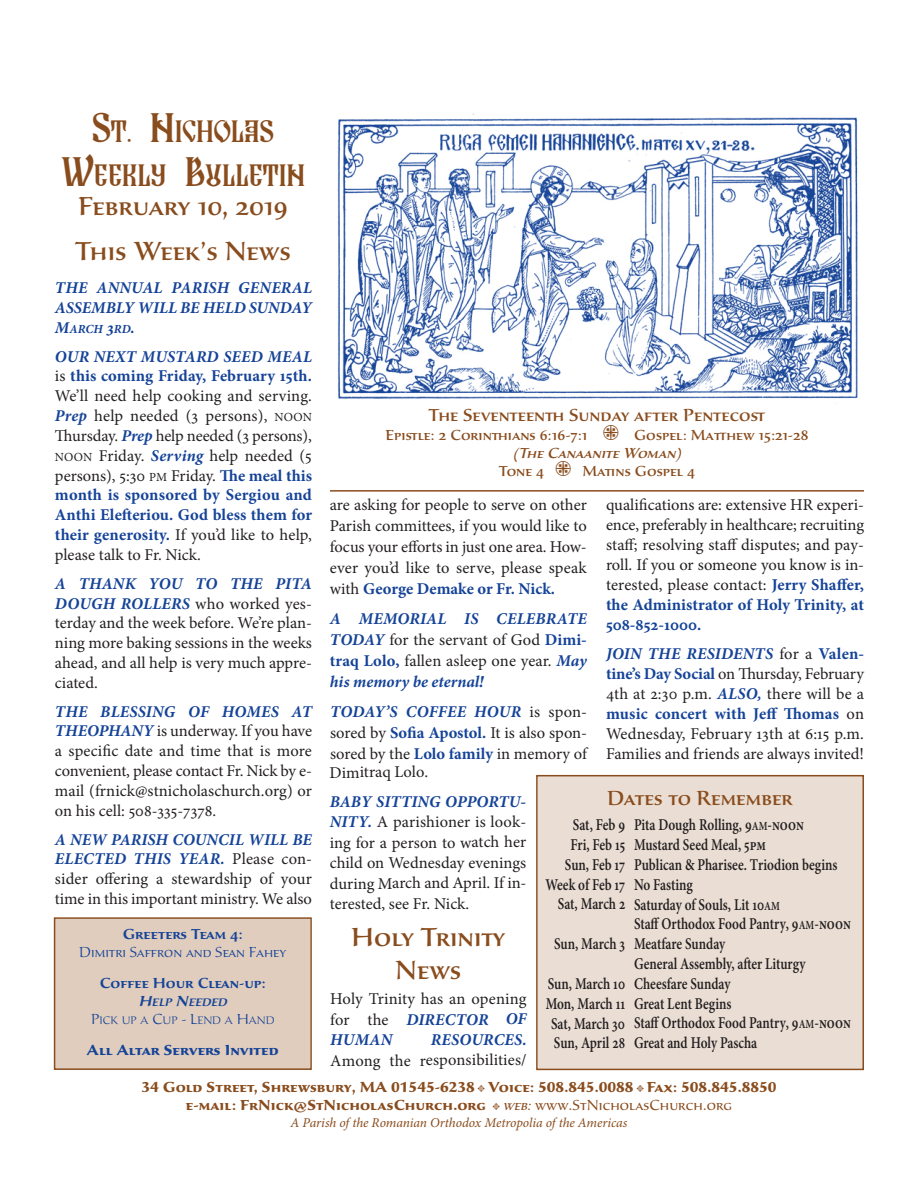
<style>
.page{position:relative;width:918px;height:1188px;background:#fff}
.page>*{position:absolute;margin:0;border:0;box-sizing:border-box;transform-origin:0 0}
.t1{font:500 27px/33px "Sava Pro";letter-spacing:-.005em;color:#894c1d;text-align:center}
.t2{font:27px "Old Romanian Ix";color:#894c1d}
.t3{font:500 21px "Sava Pro";color:#894c1d}
.t4{font:500 18px "Sava Pro";color:#894c1d}
.t5{font:16.5px/19.8px "Minion Pro";color:#231f20;text-align:justify}
.t6{font:600 16.5px "Minion Pro";color:#231f20;scale:.8 1}
.t7{font:italic 700 16.5px/21px "Minion Pro";color:#154398}
.t8{font:700 15px "Sava Pro";color:#894c1d}
.t9{font:500 15px "Sava Pro";color:#894c1d}
.t10{font:300 15px/18px "Sava Pro";color:#154398;text-align:center}
.t11{font:700 15px "Sava Pro";color:#154398}
.t12{font:600 15px "Sava Pro";color:#154398}
.t13{font:italic 500 15px "Sava Pro";letter-spacing:-.015em;color:#894c1d}
.t14{font:italic 13.5px "Minion Pro";letter-spacing:-.005em;color:#894c1d}
.t15{font:italic 700 12.3px "Minion Pro";color:#154398}
.t16{font:300 11.25px/18px "Sava Pro";color:#154398;text-align:center}
.s1{font-size:36px}
.s2{font-size:16.5px}
.s3{font-weight:700;font-style:italic;color:#154398}
.s4{font-weight:700;color:#154398}
.s5{font-size:12.3px}
.s6{font-weight:600}
.s7{font-weight:600;font-style:italic;font-size:15px}
.s8{font-weight:600;font-style:italic}
.s9{font-size:15px}
.s10{font-weight:400;font-style:normal;color:#231f20}
.s11{font-style:normal}
.s12{font-weight:400;font-style:italic}
.s13{font-weight:400}
</style>
<div class="page">
<div style="left:538px;top:776px;width:324px;height:293px;background:#eaded4"></div>
<div style="left:536px;top:775px;width:328px;height:295px;border:2px solid #894c1d"></div>
<div style="left:55px;top:919px;width:255px;height:149px;background:#e0cdbd"></div>
<div style="left:54px;top:917px;width:258px;height:153px;border:2px solid #894c1d"></div>
<hr style="left:330px;top:490px;width:534px;height:2px;background:#894c1d">
<img style="left:337px;top:113px;width:521px;height:286px">
<p class="t2" style="left:92px;top:117px;width:183px"><span class="s1">S</span>T<span class="s1">. N</span>ICHOLAS</p>
<p class="t2" style="left:60px;top:160px;width:246px"><span class="s1">W</span>EEKLY <span class="s1">B</span>ULLETIN</p>
<p class="t1" style="left:78px;top:189px;width:211px">February 10, 2019</p>
<p class="t1" style="left:75px;top:234px;width:217px">This Week’s News</p>
<p class="t7" style="left:55px;top:277px;width:259px;line-height:19.8px">THE ANNUAL PARISH GENERAL<br>ASSEMBLY WILL BE HELD SUNDAY</p>
<p class="t15" style="left:55px;top:321px;width:81px"><span class="s2">M</span>ARCH <span class="s2">3</span>RD<span class="s2">.</span></p>
<p class="t5" style="left:55px;top:348px;width:259px"><span class="s3">OUR NEXT MUSTARD SEED MEAL </span>is <span class="s4">this coming Friday, February 15th.<br></span>We’ll need help cooking and serving.<br><span class="s3">Prep</span> help needed (3 persons), <span class="s5">NOON </span>Thursday. <span class="s3">Prep</span> help needed (3 persons), <span class="s5">NOON</span> Friday. <span class="s3">Serving</span> help needed (5 persons), 5:30 <span class="s5">PM</span> Friday. <span class="s4">The meal this month is sponsored by Sergiou and Anthi Elefteriou. God bless them for their generosity.</span> If you’d like to help, please talk to Fr. Nick.</p>
<p class="t5" style="left:55px;top:575px;width:259px"><span class="s3">A THANK YOU TO THE PITA DOUGH ROLLERS</span> who worked yes&shy;terday and the week before. We’re plan&shy;ning more baking sessions in the weeks ahead, and all help is very much appre&shy;ciated.</p>
<p class="t5" style="left:55px;top:703px;width:259px"><span class="s3">THE BLESSING OF HOMES AT THEOPHANY</span> is underway. If you have a specific date and time that is more convenient, please contact Fr. Nick by e&shy;mail (frnick@stnicholaschurch.org) or on his cell: 508-335-7378.</p>
<p class="t5" style="left:55px;top:831px;width:259px"><span class="s3">A NEW PARISH COUNCIL WILL BE ELECTED THIS YEAR.</span> Please con&shy;sider offering a stewardship of your time in this important ministry. We also</p>
<p class="t10" style="left:79px;top:925px;width:209px"><span class="s6">Greeters Team 4:<br></span>Dimitri Saffron and Sean Fahey</p>
<p class="t12" style="left:100px;top:974px;width:168px">Coffee Hour Clean-up:</p>
<p class="t16" style="left:91px;top:993px;width:185px"><span class="s7">H</span><span class="s8">ELP</span> <span class="s7">N</span><span class="s8">EEDED<br></span><span class="s9">P</span>ICK UP A <span class="s9">C</span>UP <span class="s9">- L</span>END A <span class="s9">H</span>AND</p>
<p class="t11" style="left:87px;top:1041px;width:193px">All Altar Servers Invited</p>
<p class="t4" style="left:429px;top:404px;width:338px">The Seventeenth Sunday after Pentecost</p>
<p class="t9" style="left:386px;top:426px;width:204px">Epistle: 2 Corinthians 6:16-7:1</p>
<p class="t9" style="left:634px;top:426px;width:176px">Gospel: Matthew 15:21-28</p>
<p class="t13" style="left:513px;top:444px;width:170px">(The Canaanite Woman)</p>
<p class="t9" style="left:499px;top:462px;width:47px">Tone 4</p>
<p class="t9" style="left:583px;top:462px;width:114px">Matins Gospel 4</p>
<p class="t5" style="left:330px;top:496px;width:259px;line-height:21px">are asking for people to serve on other Parish committees, if you would like to focus your efforts in just one area. How&shy;ever you’d like to serve, please speak with <span class="s4">George Demake or Fr. Nick.</span></p>
<p class="t7" style="left:330px;top:608px;width:259px;text-align:justify">A MEMORIAL IS CELEBRATE TODAY <span class="s10">for the servant of God</span> <span class="s11">Dimi&shy;traq Lolo,</span> <span class="s10">fallen asleep one year.</span> May his memory be eternal!</p>
<p class="t5" style="left:330px;top:703px;width:259px;line-height:21px"><span class="s3">TODAY’S COFFEE HOUR</span> is spon&shy;sored by <span class="s4">Sofia Apostol.</span> It is also spon&shy;sored by the <span class="s4">Lolo family</span> in memory of</p>
<p class="t5" style="left:330px;top:764px;width:100px">Dimitraq Lolo.</p>
<p class="t5" style="left:330px;top:793px;width:198px;line-height:20.4px"><span class="s3">BABY SITTING OPPORTU-NITY.</span> A parishioner is look&shy;ing for a person to watch her child on Wednesday evenings during March and April. If in&shy;terested, see Fr. Nick.</p>
<p class="t1" style="left:351px;top:920px;width:156px">Holy Trinity<br>News</p>
<p class="t5" style="left:330px;top:990px;width:198px;line-height:20.5px">Holy Trinity has an opening for the <span class="s3">DIRECTOR OF HUMAN</span></p>
<p class="t5" style="left:606px;top:497px;width:260px">qualifications are: extensive HR experi&shy;ence, preferably in healthcare; recruiting staff; resolving staff disputes; and pay&shy;roll. If you or someone you know is in&shy;terested, please contact: <span class="s4">Jerry Shaffer, the Administrator of Holy Trinity, at 508-852-1000.</span></p>
<p class="t5" style="left:606px;top:646px;width:260px"><span class="s3">JOIN THE RESIDENTS</span> for a <span class="s4">Valen&shy;tine’s Day Social</span> on Thursday, February 4th at 2:30 p.m. <span class="s3">ALSO,</span> there will be a <span class="s4">music concert with Jeff Thomas</span> on Wednesday, February 13th at 6:15 p.m.<br>Families and friends are always invited!</p>
<p class="t3" style="left:607px;top:785px;width:187px">Dates to Remember</p>
<p class="t6" style="left:573px;top:819px;width:67px">Sat, Feb 9</p>
<p class="t6" style="left:571px;top:838px;width:70px">Fri, Feb 15</p>
<p class="t6" style="left:565px;top:858px;width:77px">Sun, Feb 17</p>
<p class="t6" style="left:545px;top:878px;width:101px">Week of Feb 17</p>
<p class="t6" style="left:558px;top:898px;width:86px">Sat, March 2</p>
<p class="t6" style="left:554px;top:938px;width:90px">Sun, March 3</p>
<p class="t6" style="left:548px;top:977px;width:98px">Sun, March 10</p>
<p class="t6" style="left:546px;top:997px;width:101px">Mon, March 11</p>
<p class="t6" style="left:551px;top:1017px;width:94px">Sat, March 30</p>
<p class="t6" style="left:554px;top:1037px;width:90px">Sun, April 28</p>
<p class="t6" style="left:634px;top:819px;width:214px">Pita Dough Rolling, 9<span class="s5">AM</span>-noon</p>
<p class="t6" style="left:634px;top:839px;width:167px">Mustard Seed Meal, 5pm</p>
<p class="t6" style="left:634px;top:858px;width:256px">Publican &amp; Pharisee. Triodion begins</p>
<p class="t6" style="left:634px;top:878px;width:75px">No Fasting</p>
<p class="t6" style="left:634px;top:898px;width:184px">Saturday of Souls, Lit 10<span class="s5">AM</span></p>
<p class="t6" style="left:634px;top:918px;width:273px">Staff Orthodox Food Pantry, 9<span class="s5">AM</span>-noon</p>
<p class="t6" style="left:634px;top:938px;width:116px">Meatfare Sunday</p>
<p class="t6" style="left:634px;top:957px;width:216px">General Assembly, after Liturgy</p>
<p class="t6" style="left:634px;top:977px;width:122px">Cheesfare Sunday</p>
<p class="t6" style="left:634px;top:997px;width:123px">Great Lent Begins</p>
<p class="t6" style="left:634px;top:1017px;width:273px">Staff Orthodox Food Pantry, 9<span class="s5">AM</span>-noon</p>
<p class="t6" style="left:634px;top:1037px;width:156px">Great and Holy Pascha</p>
<p class="t5" style="left:330px;top:1031px;width:198px;line-height:20.5px;text-align:right"><span class="s3">RESOURCES.<br></span>Among the responsibilities/</p>
<p class="t8" style="left:141px;top:1078px;width:637px">34 Gold Street, Shrewsbury, MA 01545-6238 - Voice: 508.845.0088 - Fax: 508.845.8850</p>
<p class="t8" style="left:186px;top:1096px;width:548px">e-mail: FrNick@StNicholasChurch.org - <span class="s12">web:</span> <span class="s13">www.StNicholasChurch.org</span></p>
<p class="t14" style="left:291px;top:1115px;width:338px">A Parish of the Romanian Orthodox Metropolia of the Americas</p>
</div>
